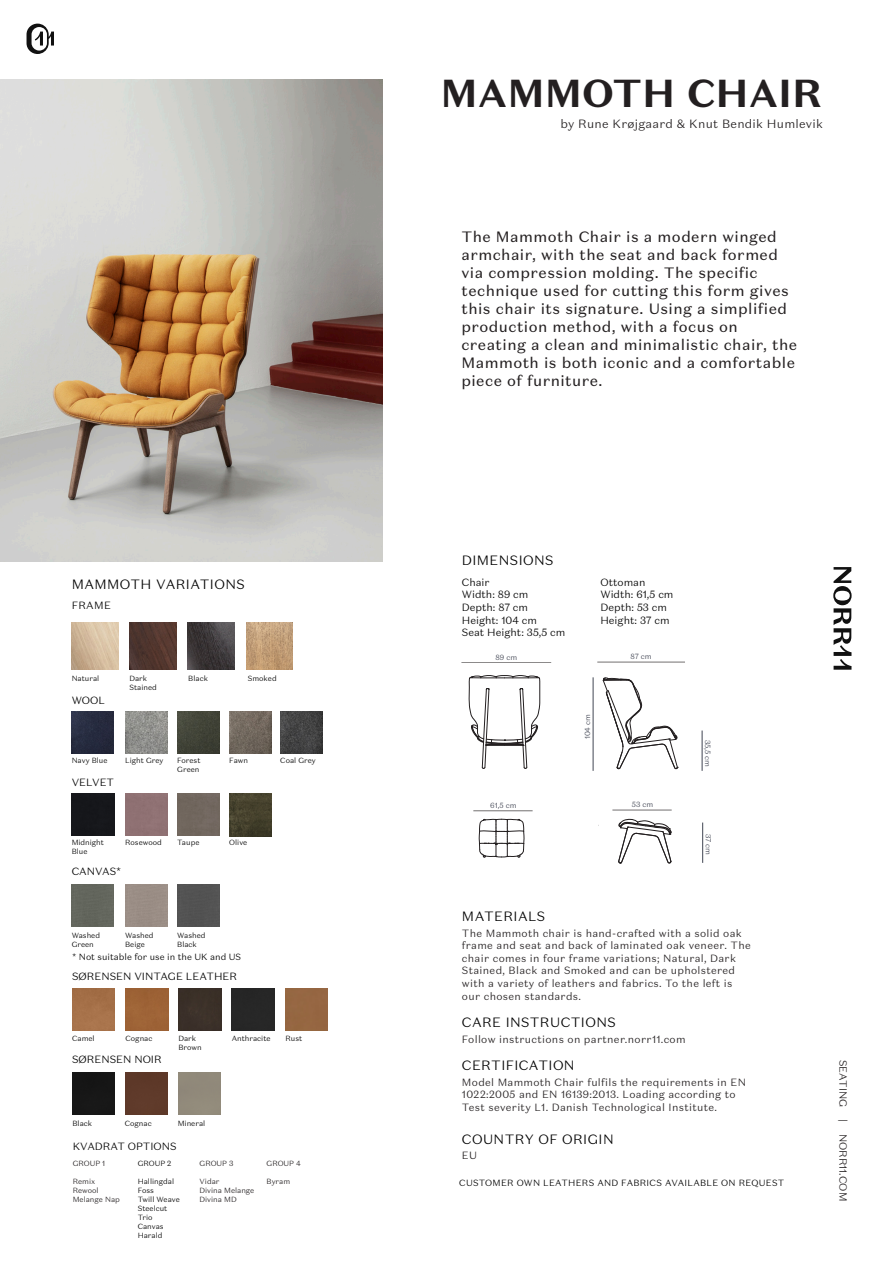
<style>
.page{position:relative;width:893px;height:1263px;background:#fff}
.page>*{position:absolute;margin:0;border:0;box-sizing:border-box;transform-origin:0 0}
.t1{font:700 39px "Domaine Sans Text";color:#231f20}
.t2{font:15px/18px "Domaine Sans Text";letter-spacing:.03em;color:#231f20}
.t3{font:300 13.5px "Domaine Sans Text";letter-spacing:.03em;color:#000}
.t4{font:300 12px "Domaine Sans Text";letter-spacing:.02em;color:#231f20}
.t5{font:300 10.5px/12.6px "Domaine Sans Text";letter-spacing:.03em;color:#231f20}
.t6{font:300 10.5px "Domaine Sans Text";color:#000}
.t7{font:300 10.5px "Domaine Sans Text";color:#231f20}
.t8{font:300 9px "Domaine Sans Text";letter-spacing:.03em;color:#000}
.t9{font:300 9px "Domaine Sans Text";color:#000}
.t10{font:300 7.5px/9px "Domaine Sans Text";color:#000}
.Futura_8_Column{font:300 7.5px "Domaine Sans Text";color:#231f20}
.t11{font:300 7.5px "Domaine Sans Text";color:#404452}
</style>
<div class="page">
<svg style="left:603px;top:678px;width:75px;height:91px"></svg>
<hr style="left:702px;top:730px;width:1px;height:41px;background:#404452">
<hr style="left:593px;top:677px;width:1px;height:94px;background:#424653">
<svg style="left:469px;top:675px;width:71px;height:94px"></svg>
<hr style="left:461px;top:662px;width:90px;height:1px;background:#231f20">
<hr style="left:597px;top:662px;width:88px;height:1px;background:#231f20">
<svg style="left:479px;top:819px;width:46px;height:39px"></svg>
<hr style="left:473px;top:810px;width:60px;height:1px;background:#231f20">
<svg style="left:618px;top:819px;width:54px;height:45px"></svg>
<hr style="left:612px;top:810px;width:60px;height:1px;background:#231f20">
<hr style="left:702px;top:822px;width:1px;height:41px;background:#404452">
<img style="left:72px;top:622px;width:47px;height:48px">
<img style="left:129px;top:622px;width:48px;height:48px">
<img style="left:187px;top:622px;width:47px;height:48px">
<img style="left:247px;top:622px;width:46px;height:48px">
<img style="left:0;top:80px;width:383px;height:481px">
<svg style="left:27px;top:24px;width:27px;height:30px"></svg>
<svg style="left:833px;top:567px;width:19px;height:103px"></svg>
<img style="left:280px;top:711px;width:42px;height:42px">
<img style="left:229px;top:711px;width:43px;height:42px">
<img style="left:177px;top:711px;width:42px;height:42px">
<img style="left:125px;top:711px;width:42px;height:42px">
<img style="left:72px;top:711px;width:42px;height:42px">
<div style="left:72px;top:793px;width:42px;height:43px;background:#16171b"></div>
<div style="left:177px;top:793px;width:43px;height:43px;background:#71675e"></div>
<img style="left:229px;top:793px;width:43px;height:44px">
<div style="left:177px;top:884px;width:42px;height:42px;background:#535353"></div>
<div style="left:72px;top:884px;width:42px;height:42px;background:#63665d"></div>
<div style="left:72px;top:988px;width:43px;height:43px;background:#a67149"></div>
<div style="left:126px;top:988px;width:42px;height:43px;background:#9d6236"></div>
<div style="left:232px;top:988px;width:42px;height:43px;background:#272727"></div>
<div style="left:179px;top:988px;width:42px;height:43px;background:#3a3028"></div>
<img style="left:285px;top:988px;width:1px;height:43px">
<div style="left:286px;top:988px;width:42px;height:43px;background:#966642"></div>
<div style="left:72px;top:1072px;width:42px;height:42px;background:#161616"></div>
<div style="left:125px;top:1072px;width:42px;height:42px;background:#5e3929"></div>
<div style="left:178px;top:1072px;width:42px;height:42px;background:#91897a"></div>
<p class="t3" style="left:72px;top:576px;width:175px">MAMMOTH VARIATIONS</p>
<p class="t6" style="left:72px;top:599px;width:41px">FRAME</p>
<p class="t10" style="left:72px;top:673px;width:29px">Natural</p>
<p class="t10" style="left:129px;top:674px;width:19px">Dark</p>
<p class="t10" style="left:129px;top:683px;width:29px">Stained</p>
<p class="t6" style="left:72px;top:694px;width:35px">WOOL</p>
<p class="t10" style="left:188px;top:674px;width:21px">Black</p>
<p class="t10" style="left:248px;top:674px;width:30px">Smoked</p>
<p class="t10" style="left:72px;top:756px;width:37px">Navy Blue</p>
<p class="t10" style="left:125px;top:756px;width:40px">Light Grey</p>
<p class="t10" style="left:177px;top:756px;width:25px">Forest<br>Green</p>
<p class="t10" style="left:229px;top:756px;width:20px">Fawn</p>
<p class="t10" style="left:280px;top:756px;width:37px">Coal Grey</p>
<p class="t6" style="left:72px;top:776px;width:44px">VELVET</p>
<p class="t10" style="left:72px;top:838px;width:34px">Midnight</p>
<p class="t10" style="left:125px;top:838px;width:38px">Rosewood</p>
<p class="t10" style="left:72px;top:847px;width:17px">Blue</p>
<p class="t6" style="left:72px;top:865px;width:51px">CANVAS*</p>
<p class="t10" style="left:177px;top:838px;width:24px">Taupe</p>
<p class="t10" style="left:229px;top:838px;width:20px">Olive</p>
<p class="t10" style="left:72px;top:930px;width:30px">Washed<br>Green</p>
<p class="t10" style="left:125px;top:930px;width:30px">Washed<br>Beige</p>
<p class="t10" style="left:177px;top:930px;width:30px">Washed<br>Black</p>
<p class="t9" style="left:72px;top:951px;width:171px">* Not suitable for use in the UK and US</p>
<p class="t6" style="left:72px;top:970px;width:166px">SØRENSEN VINTAGE LEATHER</p>
<p class="t10" style="left:72px;top:1033px;width:24px">Camel</p>
<p class="t10" style="left:125px;top:1033px;width:29px">Cognac</p>
<p class="t10" style="left:178px;top:1033px;width:19px">Dark</p>
<p class="t10" style="left:232px;top:1033px;width:40px">Anthracite</p>
<p class="t10" style="left:178px;top:1042px;width:25px">Brown</p>
<p class="t6" style="left:72px;top:1053px;width:91px">SØRENSEN NOIR</p>
<p class="t10" style="left:285px;top:1033px;width:18px">Rust</p>
<p class="t10" style="left:72px;top:1118px;width:21px">Black</p>
<p class="t10" style="left:125px;top:1118px;width:29px">Cognac</p>
<p class="t10" style="left:178px;top:1118px;width:29px">Mineral</p>
<p class="t6" style="left:73px;top:1140px;width:105px">KVADRAT OPTIONS</p>
<p class="t10" style="left:138px;top:1158px;width:35px">GROUP 2</p>
<p class="t10" style="left:138px;top:1176px;width:38px">Hallingdal<br>Foss</p>
<p class="t10" style="left:138px;top:1194px;width:44px">Twill Weave</p>
<p class="t10" style="left:138px;top:1203px;width:31px">Steelcut<br>Trio</p>
<p class="t10" style="left:138px;top:1221px;width:27px">Canvas<br>Harald</p>
<p class="Futura_8_Column" style="left:73px;top:1158px;width:34px">GROUP 1</p>
<p class="Futura_8_Column" style="left:73px;top:1176px;width:24px">Remix</p>
<p class="Futura_8_Column" style="left:73px;top:1185px;width:27px">Rewool</p>
<p class="Futura_8_Column" style="left:73px;top:1194px;width:49px">Melange Nap</p>
<p class="Futura_8_Column" style="left:200px;top:1158px;width:35px">GROUP 3</p>
<p class="Futura_8_Column" style="left:200px;top:1176px;width:22px">Vidar</p>
<p class="Futura_8_Column" style="left:200px;top:1185px;width:56px">Divina Melange</p>
<p class="Futura_8_Column" style="left:200px;top:1194px;width:39px">Divina MD</p>
<p class="Futura_8_Column" style="left:267px;top:1158px;width:36px">GROUP 4</p>
<p class="Futura_8_Column" style="left:267px;top:1176px;width:25px">Byram</p>
<p class="t1" style="left:440px;top:68px;width:383px">MAMMOTH CHAIR</p>
<p class="t4" style="left:560px;top:117px;width:264px">by Rune Krøjgaard &amp; Knut Bendik Humlevik</p>
<p class="t2" style="left:461px;top:228px;width:337px">The Mammoth Chair is a modern winged armchair, with the seat and back formed via compression molding. The specific technique used for cutting this form gives this chair its signature. Using a simplified production method, with a focus on creating a clean and minimalistic chair, the Mammoth is both iconic and a comfortable piece of furniture.</p>
<p class="t3" style="left:462px;top:551px;width:93px">DIMENSIONS</p>
<p class="t6" style="left:462px;top:575px;width:29px">Chair</p>
<p class="t6" style="left:462px;top:588px;width:68px">Width: 89 cm</p>
<p class="t6" style="left:462px;top:601px;width:68px">Depth: 87 cm</p>
<p class="t6" style="left:462px;top:613px;width:77px">Height: 104 cm</p>
<p class="t6" style="left:462px;top:626px;width:105px">Seat Height: 35,5 cm</p>
<p class="t11" style="left:495px;top:652px;width:23px">89 cm</p>
<p class="t6" style="left:600px;top:575px;width:47px">Ottoman</p>
<p class="t6" style="left:600px;top:588px;width:75px">Width: 61,5 cm</p>
<p class="t6" style="left:600px;top:601px;width:68px">Depth: 53 cm</p>
<p class="t6" style="left:600px;top:613px;width:71px">Height: 37 cm</p>
<p class="t11" style="left:631px;top:652px;width:23px">87 cm</p>
<p class="t11" style="left:583px;top:739px;width:27px;rotate:-90deg">104 cm</p>
<p class="t11" style="left:490px;top:800px;width:28px">61,5 cm</p>
<p class="t11" style="left:632px;top:800px;width:23px">53 cm</p>
<p class="t3" style="left:462px;top:907px;width:85px">MATERIALS</p>
<p class="t11" style="left:712px;top:739px;width:29px;rotate:90deg">35,5 cm</p>
<p class="t11" style="left:713px;top:834px;width:23px;rotate:90deg">37 cm</p>
<p class="t5" style="left:462px;top:926px;width:290px">The Mammoth chair is hand-crafted with a solid oak frame and seat and back of laminated oak veneer. The chair comes in four frame variations; Natural, Dark Stained, Black and Smoked and can be upholstered with a variety of leathers and fabrics. To the left is our chosen standards.</p>
<p class="t3" style="left:462px;top:1014px;width:155px">CARE INSTRUCTIONS</p>
<p class="t3" style="left:462px;top:1057px;width:114px">CERTIFICATION</p>
<p class="t5" style="left:462px;top:1033px;width:225px">Follow instructions on partner.norr11.com</p>
<p class="t5" style="left:462px;top:1076px;width:286px">Model Mammoth Chair fulfils the requirements in EN<br>1022:2005 and EN 16139:2013. Loading according to</p>
<p class="t5" style="left:462px;top:1101px;width:257px">Test severity L1. Danish Technological Institute.</p>
<p class="t3" style="left:462px;top:1131px;width:153px">COUNTRY OF ORIGIN</p>
<p class="t5" style="left:462px;top:1148px;width:17px">EU</p>
<p class="t8" style="left:459px;top:1177px;width:326px">CUSTOMER OWN LEATHERS AND FABRICS AVAILABLE ON REQUEST</p>
<p class="t7" style="left:850px;top:1059px;width:143px;rotate:90deg">SEATING | NORR11.COM</p>
</div>
